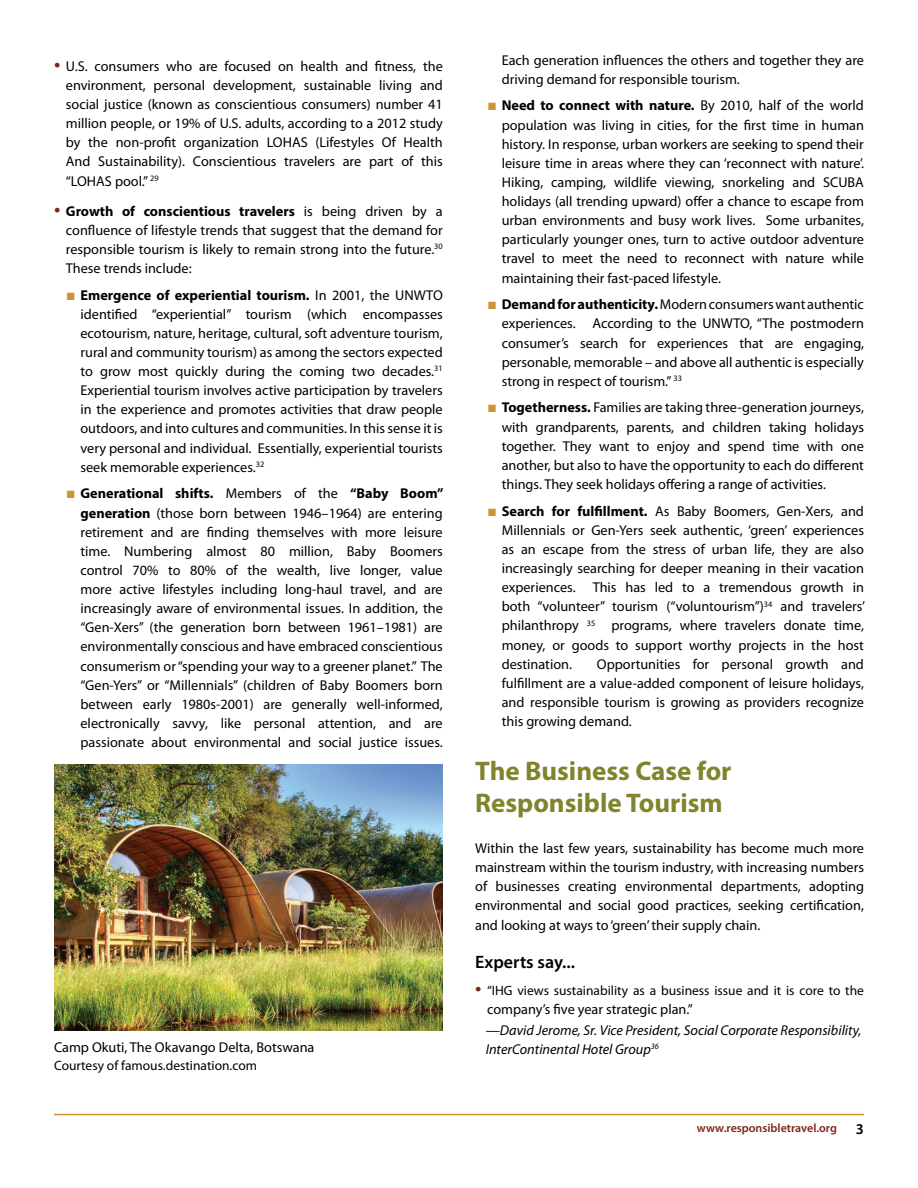
<style>
.page{position:relative;width:918px;height:1188px;background:#fff}
.page>*{position:absolute;margin:0;border:0;box-sizing:border-box;transform-origin:0 0}
.t1{font:700 27px/32.4px "Myriad Pro";color:#81842b}
.t2{font:600 18px "Myriad Pro";color:#000}
.t3{font:600 15px "Myriad Pro";color:#000}
.Body_copy{font:14.25px/19px "Myriad Pro";color:#000;text-align:justify}
.t4{font:italic 14.25px/19.2px "Myriad Pro";color:#000}
.t5{font:13.5px "Myriad Pro";color:#000}
.t6{font:600 12px "Myriad Pro";color:#7d2516}
.t7{font:italic 8.25px "Myriad Pro";color:#000}
.s1{color:#ce9434}
.s2{font-weight:700}
.s3{font-size:22.5px;color:#7d2516}
</style>
<div class="page">
<hr style="left:54px;top:1114px;width:810px;height:1px;background:#ce9434">
<img style="left:54px;top:765px;width:389px;height:265px">
<p class="Body_copy" style="left:502px;top:50px;width:364px">Each generation influences the others and together they are driving demand for responsible tourism.</p>
<p class="Body_copy" style="left:502px;top:96px;width:364px;text-indent:-14px"><span class="s1">■</span> <span class="s2">Need to connect with nature.</span> By 2010, half of the world population was living in cities, for the first time in human history. In response, urban workers are seeking to spend their leisure time in areas where they can ‘reconnect with nature’.<br>Hiking, camping, wildlife viewing, snorkeling and SCUBA holidays (all trending upward) offer a chance to escape from urban environments and busy work lives. Some urbanites, particularly younger ones, turn to active outdoor adventure travel to meet the need to reconnect with nature while maintaining their fast-paced lifestyle.</p>
<p class="Body_copy" style="left:502px;top:295px;width:364px;text-indent:-14px"><span class="s1">■</span> <span class="s2">Demand for authenticity.</span> Modern consumers want authentic experiences. According to the UNWTO, “The postmodern consumer’s search for experiences that are engaging, personable, memorable – and above all authentic is especially strong in respect of tourism.” <sup>33</sup></p>
<p class="Body_copy" style="left:502px;top:398px;width:364px;text-indent:-14px"><span class="s1">■</span> <span class="s2">Togetherness.</span> Families are taking three-generation journeys, with grandparents, parents, and children taking holidays together. They want to enjoy and spend time with one another, but also to have the opportunity to each do different things. They seek holidays offering a range of activities.</p>
<p class="Body_copy" style="left:502px;top:501px;width:365px;text-indent:-14px"><span class="s1">■</span> <span class="s2">Search for fulfillment.</span> As Baby Boomers, Gen-Xers, and Millennials or Gen-Yers seek authentic, ‘green’ experiences as an escape from the stress of urban life, they are also increasingly searching for deeper meaning in their vacation experiences. This has led to a tremendous growth in both “volunteer” tourism (“voluntourism”)<sup>34</sup> and travelers’ philanthropy <sup>35</sup> programs, where travelers donate time, money, or goods to support worthy projects in the host destination.</p>
<p class="Body_copy" style="left:66px;top:56px;width:378px;text-indent:-12px"><span class="s3">•</span> U.S. consumers who are focused on health and fitness, the environment, personal development, sustainable living and social justice (known as conscientious consumers) number 41 million people, or 19% of U.S. adults, according to a 2012 study by the non-profit organization LOHAS (Lifestyles Of Health And Sustainability). Conscientious travelers are part of this “LOHAS pool.” <sup>29</sup></p>
<p class="Body_copy" style="left:66px;top:201px;width:378px;text-indent:-12px"><span class="s3">•</span> <span class="s2">Growth of conscientious travelers</span> is being driven by a confluence of lifestyle trends that suggest that the demand for responsible tourism is likely to remain strong into the future.<sup>30<br></sup>These trends include:</p>
<p class="Body_copy" style="left:81px;top:285px;width:364px;text-indent:-14px"><span class="s1">■</span> <span class="s2">Emergence of experiential tourism.</span> In 2001, the UNWTO identified “experiential” tourism (which encompasses ecotourism, nature, heritage, cultural, soft adventure tourism, rural and community tourism) as among the sectors expected to grow most quickly during the coming two decades.<sup>31<br></sup>Experiential tourism involves active participation by travelers in the experience and promotes activities that draw people outdoors, and into cultures and communities. In this sense it is very personal and individual. Essentially, experiential tourists seek memorable experiences.<sup>32</sup></p>
<p class="Body_copy" style="left:81px;top:484px;width:365px;text-indent:-14px"><span class="s1">■</span> <span class="s2">Generational shifts.</span> Members of the <span class="s2">“Baby Boom” generation</span> (those born between 1946–1964) are entering retirement and are finding themselves with more leisure time. Numbering almost 80 million, Baby Boomers control 70% to 80% of the wealth, live longer, value more active lifestyles including long-haul travel, and are increasingly aware of environmental issues. In addition, the “Gen-Xers” (the generation born between 1961–1981) are environmentally conscious and have embraced conscientious consumerism or “spending your way to a greener planet.” The “Gen-Yers” or “Millennials” (children of Baby Boomers born between early 1980s-2001) are generally well-informed, electronically savvy, like personal attention, and are passionate about environmental and social justice issues.</p>
<p class="Body_copy" style="left:502px;top:654px;width:364px;text-indent:95px">Opportunities for personal growth and fulfillment are a value-added component of leisure holidays, and responsible tourism is growing as providers recognize this growing demand.</p>
<p class="t1" style="left:475px;top:754px;width:258px">The Business Case for<br>Responsible Tourism</p>
<p class="Body_copy" style="left:475px;top:839px;width:390px">Within the last few years, sustainability has become much more mainstream within the tourism industry, with increasing numbers of businesses creating environmental departments, adopting environmental and social good practices, seeking certification, and looking at ways to ‘green’ their supply chain.</p>
<p class="t2" style="left:475px;top:950px;width:101px">Experts say...</p>
<p class="t5" style="left:475px;top:982px;width:390px"><span class="s3">•</span> “IHG views sustainability as a business issue and it is core to the</p>
<p class="Body_copy" style="left:487px;top:999px;width:207px">company’s five year strategic plan.”</p>
<p class="t4" style="left:486px;top:1020px;width:377px">—David Jerome, Sr. Vice President, Social Corporate Responsibility,<br>InterContinental Hotel Group</p>
<p class="Body_copy" style="left:54px;top:1037px;width:262px">Camp Okuti, The Okavango Delta, Botswana</p>
<p class="t7" style="left:651px;top:1041px;width:10px">36</p>
<p class="t5" style="left:54px;top:1057px;width:205px">Courtesy of famous.destination.com</p>
<p class="t6" style="left:697px;top:1121px;width:142px">www.responsibletravel.org</p>
<p class="t3" style="left:856px;top:1119px;width:10px">3</p>
</div>
